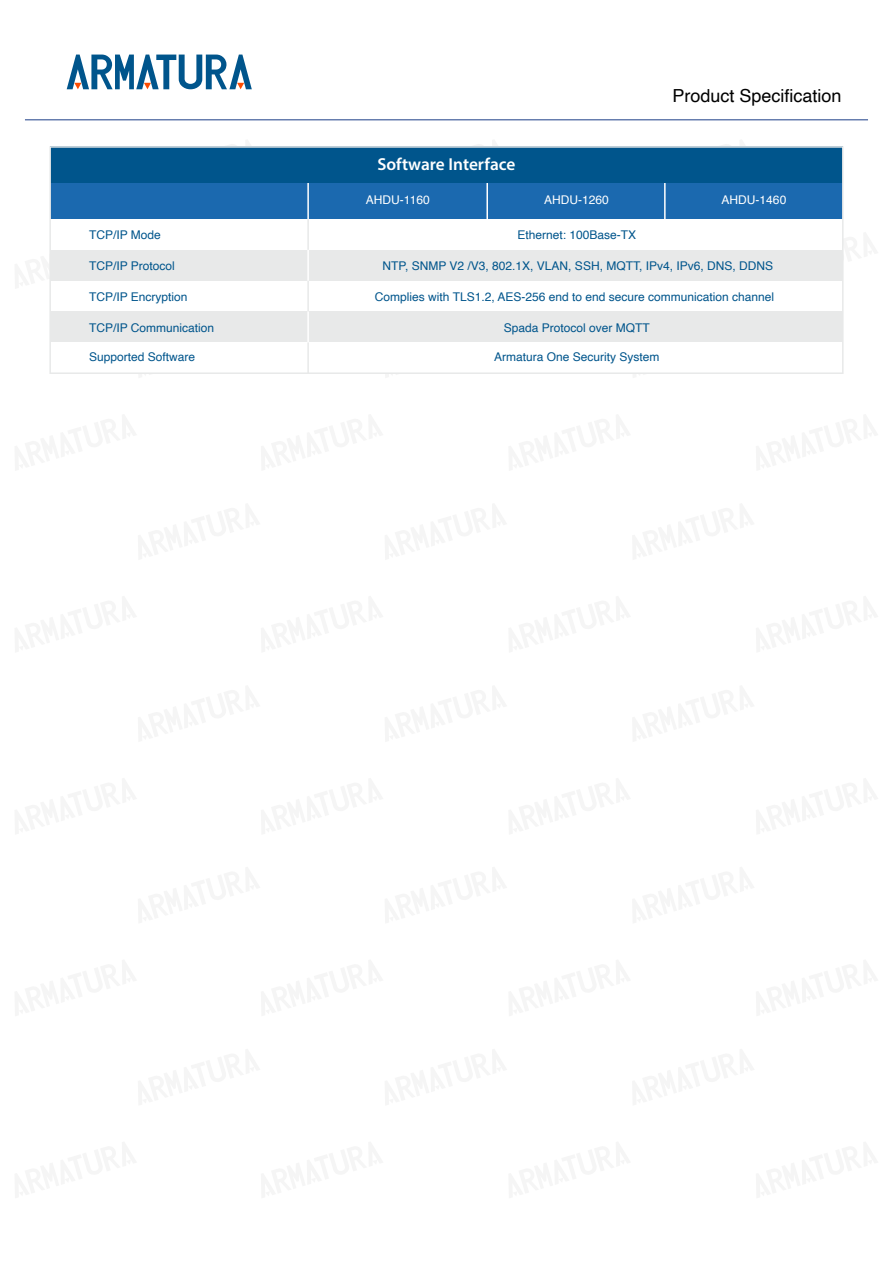
<style>
.page{position:relative;width:893px;height:1263px;background:#fff}
.page>*{position:absolute;margin:0;border:0;box-sizing:border-box;transform-origin:0 0}
.t1{font:18px "Helvetica";color:#000}
.t2{font:600 17.4px "Myriad Pro";color:#fff}
.t3{font:12px "Helvetica";color:#00558c}
.t4{font:12px "Helvetica";color:#fff}
</style>
<div class="page">
<svg style="left:67px;top:55px;width:185px;height:34px"></svg>
<svg style="left:843px;top:232px;width:1px;height:57px"></svg>
<hr style="left:25px;top:120px;width:843px;height:1px;background:#1b3e87">
<div style="left:50px;top:250px;width:793px;height:31px;background:#e8e9e9"></div>
<div style="left:50px;top:312px;width:793px;height:30px;background:#e8e9e9"></div>
<hr style="left:307px;top:219px;width:2px;height:154px;background:#fff">
<hr style="left:307px;top:219px;width:2px;height:31px;background:#e8e9e9">
<hr style="left:307px;top:281px;width:2px;height:31px;background:#e8e9e9">
<hr style="left:307px;top:342px;width:2px;height:31px;background:#e8e9e9">
<div style="left:308px;top:183px;width:180px;height:36px;background:#1b69af"></div>
<div style="left:488px;top:183px;width:177px;height:36px;background:#1b69af"></div>
<div style="left:665px;top:183px;width:178px;height:36px;background:#1b69af"></div>
<div style="left:50px;top:183px;width:258px;height:36px;background:#1b69af"></div>
<hr style="left:307px;top:183px;width:2px;height:36px;background:#fff">
<hr style="left:486px;top:183px;width:2px;height:36px;background:#fff">
<hr style="left:664px;top:183px;width:2px;height:36px;background:#fff">
<div style="left:50px;top:147px;width:793px;height:36px;background:#00558c"></div>
<div style="left:49px;top:146px;width:794px;height:228px;border:2px solid #e8e9e9"></div>
<h2 class="t2" style="left:377px;top:153px;width:140px">Software Interface</h2>
<h1 class="t1" style="left:672px;top:82px;width:171px">Product Specification</h1>
<p class="t4" style="left:366px;top:191px;width:65px">AHDU-1160</p>
<p class="t4" style="left:544px;top:191px;width:66px">AHDU-1260</p>
<p class="t4" style="left:722px;top:191px;width:66px">AHDU-1460</p>
<p class="t3" style="left:89px;top:226px;width:73px">TCP/IP Mode</p>
<p class="t3" style="left:517px;top:226px;width:120px">Ethernet: 100Base-TX</p>
<p class="t3" style="left:89px;top:257px;width:87px">TCP/IP Protocol</p>
<p class="t3" style="left:383px;top:257px;width:392px">NTP, SNMP V2 /V3, 802.1X, VLAN, SSH, MQTT, IPv4, IPv6, DNS, DDNS</p>
<p class="t3" style="left:89px;top:288px;width:100px">TCP/IP Encryption</p>
<p class="t3" style="left:375px;top:288px;width:401px">Complies with TLS1.2, AES-256 end to end secure communication channel</p>
<p class="t3" style="left:89px;top:318px;width:127px">TCP/IP Communication</p>
<p class="t3" style="left:504px;top:318px;width:148px">Spada Protocol over MQTT</p>
<p class="t3" style="left:89px;top:348px;width:108px">Supported Software</p>
<p class="t3" style="left:494px;top:348px;width:167px">Armatura One Security System</p>
</div>
